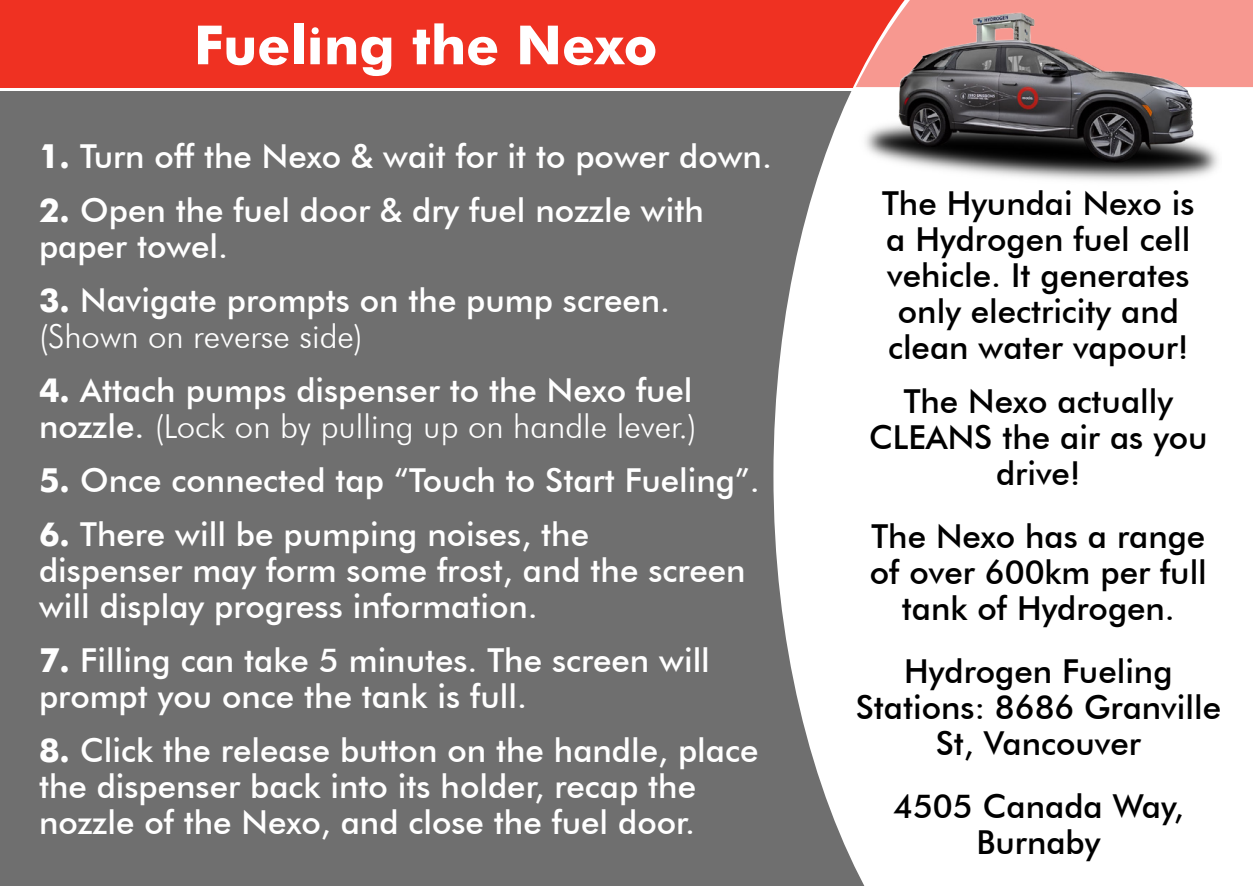
<style>
.page{position:relative;width:1253px;height:886px;background:#6f6f6f}
.page>*{position:absolute;margin:0;border:0;box-sizing:border-box;transform-origin:0 0}
.t1{font:700 54px "Futura";color:#fff}
.t2{font:500 33px/36px "Futura BT";color:#fff}
.t3{font:500 33px/36px "Futura BT";color:#000;text-align:center}
.t4{font:300 33px "Futura BT";color:#fff}
.s1{font-family:"Futura";font-weight:700}
.s2{font-weight:500}
</style>
<div class="page">
<svg style="left:0;top:87px;width:773px;height:3px;background:#f9bab5"></svg>
<div style="left:0;top:0;width:1253px;height:87px;background:#ef3122"></div>
<div style="left:773px;top:87px;width:480px;height:799px;background:#fff"></div>
<div style="left:1221px;top:0;width:32px;height:87px;background:#f79890"></div>
<img style="left:852px;top:0;width:369px;height:186px">
<p class="t1" style="left:194px;top:5px;width:465px">Fueling the Nexo</p>
<p class="t2" style="left:39px;top:137px;width:734px"><span class="s1">1.</span> Turn off the Nexo &amp; wait for it to power down.</p>
<p class="t2" style="left:39px;top:191px;width:666px"><span class="s1">2.</span> Open the fuel door &amp; dry fuel nozzle with</p>
<p class="t2" style="left:39px;top:227px;width:191px">paper towel.</p>
<p class="t2" style="left:39px;top:281px;width:633px"><span class="s1">3.</span> Navigate prompts on the pump screen.</p>
<p class="t4" style="left:39px;top:316px;width:325px">(Shown on reverse side)</p>
<p class="t2" style="left:39px;top:371px;width:655px"><span class="s1">4.</span> Attach pumps dispenser to the Nexo fuel</p>
<p class="t4" style="left:39px;top:406px;width:659px"><span class="s2">nozzle.</span> (Lock on by pulling up on handle lever.)</p>
<p class="t2" style="left:39px;top:461px;width:722px"><span class="s1">5.</span> Once connected tap “Touch to Start Fueling”.</p>
<p class="t2" style="left:39px;top:515px;width:551px"><span class="s1">6.</span> There will be pumping noises, the</p>
<p class="t2" style="left:39px;top:551px;width:708px">dispenser may form some frost, and the screen</p>
<p class="t2" style="left:39px;top:587px;width:500px">will display progress information.</p>
<p class="t2" style="left:39px;top:641px;width:672px"><span class="s1">7.</span> Filling can take 5 minutes. The screen will prompt you once the tank is full.</p>
<p class="t2" style="left:39px;top:731px;width:721px"><span class="s1">8.</span> Click the release button on the handle, place the dispenser back into its holder, recap the</p>
<p class="t2" style="left:39px;top:803px;width:657px">nozzle of the Nexo, and close the fuel door.</p>
<p class="t3" style="left:882px;top:185px;width:314px">The Hyundai Nexo is a Hydrogen fuel cell vehicle. It generates only electricity and clean water vapour!</p>
<p class="t3" style="left:869px;top:383px;width:340px">The Nexo actually<br>CLEANS the air as you drive!</p>
<p class="t3" style="left:870px;top:518px;width:339px">The Nexo has a range of over 600km per full tank of Hydrogen.</p>
<p class="t3" style="left:856px;top:653px;width:367px">Hydrogen Fueling<br>Stations: 8686 Granville<br>St, Vancouver</p>
<p class="t3" style="left:893px;top:788px;width:292px">4505 Canada Way,<br>Burnaby</p>
</div>
